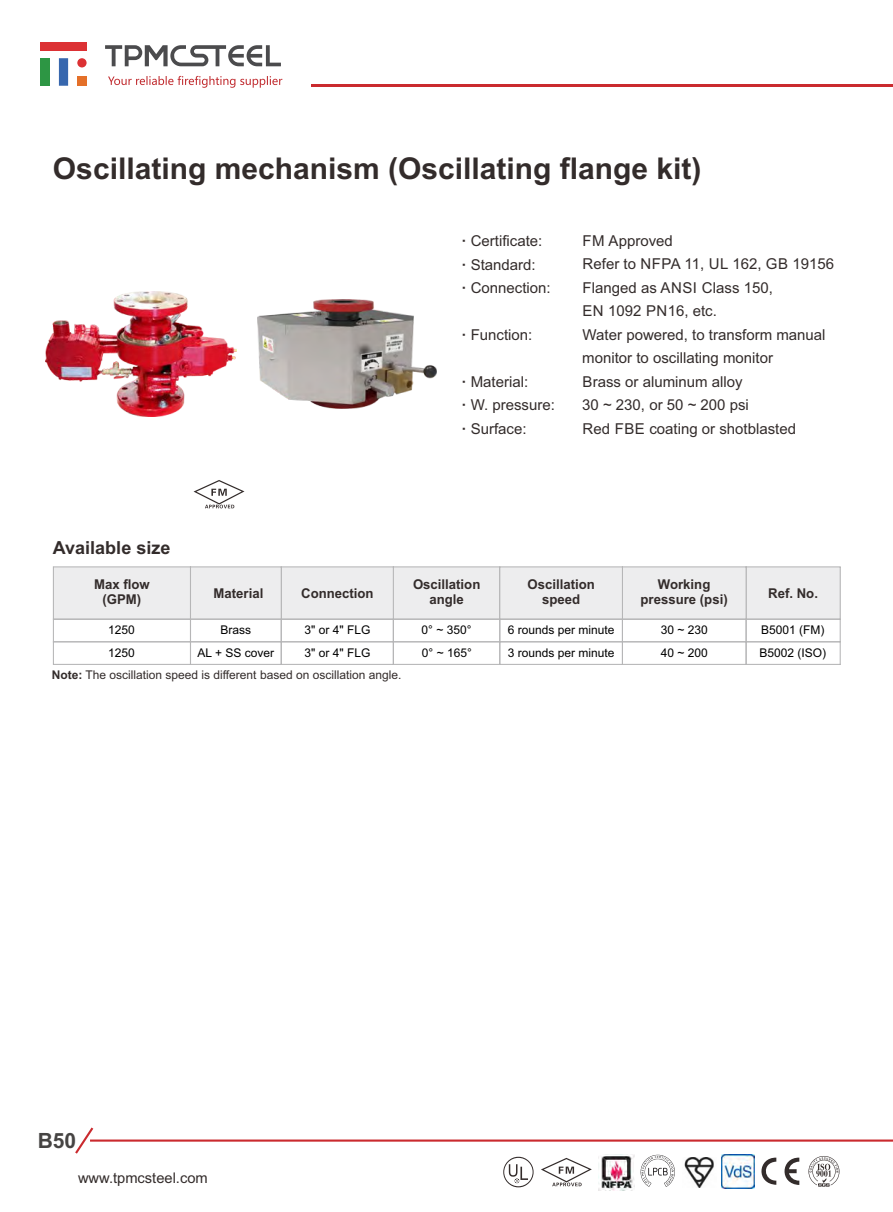
<style>
.page{position:relative;width:893px;height:1212px;background:#fff}
.page>*{position:absolute;margin:0;border:0;box-sizing:border-box;transform-origin:0 0}
.t1{font:700 30px "Arial";color:#332c2b}
.t2{font:700 21px "Arial";color:#464443}
.t3{font:700 18px "Arial";color:#332c2b}
.t4{font:15px/23.4px "Arial";color:#332c2b}
.t5{font:14.7px "Arial";color:#332c2b}
.t6{font:700 13.5px/15.1px "Arial";color:#332c2b;text-align:center}
.t7{font:12px/22.8px "Arial";color:#000}
.t8{font:12px "Arial";color:#332c2b}
.s1{font-weight:700}
</style>
<div class="page">
<hr style="left:90px;top:1139px;width:803px;height:2px;background:#ca2a2e">
<svg style="left:75px;top:1127px;width:20px;height:27px"></svg>
<hr style="left:311px;top:85px;width:582px;height:2px;background:#ca2a2e">
<div style="left:41px;top:42px;width:46px;height:8px;background:#dc3134"></div>
<div style="left:59px;top:58px;width:9px;height:28px;background:#3767ae"></div>
<div style="left:77px;top:76px;width:10px;height:10px;background:#e47029"></div>
<div style="left:41px;top:58px;width:9px;height:28px;background:#2d9644"></div>
<div style="left:77px;top:58px;width:10px;height:9px;background:#dc3134;border-radius:50%"></div>
<svg style="left:105px;top:45px;width:176px;height:21px"></svg>
<svg style="left:108px;top:76px;width:174px;height:12px"></svg>
<svg style="left:761px;top:1157px;width:38px;height:28px"></svg>
<img style="left:598px;top:1154px;width:36px;height:36px">
<img style="left:684px;top:1157px;width:30px;height:30px">
<svg style="left:640px;top:1155px;width:35px;height:32px"></svg>
<img style="left:721px;top:1154px;width:34px;height:34px">
<svg style="left:541px;top:1158px;width:51px;height:28px"></svg>
<svg style="left:503px;top:1157px;width:31px;height:30px"></svg>
<svg style="left:808px;top:1156px;width:31px;height:31px"></svg>
<img style="left:257px;top:299px;width:180px;height:109px">
<svg style="left:53px;top:566px;width:788px;height:99px"></svg>
<svg style="left:194px;top:480px;width:50px;height:28px"></svg>
<img style="left:46px;top:291px;width:190px;height:125px">
<h1 class="t1" style="left:53px;top:158px;width:650px">Oscillating mechanism (Oscillating flange kit)</h1>
<p class="t3" style="left:53px;top:541px;width:119px">Available size</p>
<p class="t4" style="left:462px;top:231px;width:91px"><span class="s1">·</span> Certificate: <span class="s1">·</span> Standard:<br><span class="s1">·</span> Connection:</p>
<p class="t4" style="left:462px;top:324px;width:72px"><span class="s1">·</span> Function:</p>
<p class="t4" style="left:462px;top:371px;width:95px"><span class="s1">·</span> Material:<br><span class="s1">·</span> W. pressure: <span class="s1">·</span> Surface:</p>
<p class="t4" style="left:582px;top:230px;width:254px">FM Approved<br>Refer to NFPA 11, UL 162, GB 19156<br>Flanged as ANSI Class 150,<br>EN 1092 PN16, etc.<br>Water powered, to transform manual monitor to oscillating monitor<br>Brass or aluminum alloy<br>30 ~ 230, or 50 ~ 200 psi<br>Red FBE coating or shotblasted</p>
<p class="t6" style="left:94px;top:578px;width:57px">Max flow (GPM)</p>
<p class="t6" style="left:413px;top:578px;width:69px">Oscillation angle</p>
<p class="t7" style="left:108px;top:620px;width:28px">1250<br>1250</p>
<p class="t7" style="left:422px;top:620px;width:52px">0° ~ 350°<br>0° ~ 165°</p>
<p class="t6" style="left:214px;top:587px;width:51px">Material</p>
<p class="t6" style="left:528px;top:578px;width:69px">Oscillation speed</p>
<p class="t6" style="left:641px;top:578px;width:89px">Working pressure (psi)</p>
<p class="t6" style="left:301px;top:587px;width:74px">Connection</p>
<p class="t7" style="left:304px;top:620px;width:67px">3" or 4" FLG<br>3" or 4" FLG</p>
<p class="t7" style="left:661px;top:620px;width:49px">30 ~ 230<br>40 ~ 200</p>
<p class="t7" style="left:508px;top:620px;width:108px">6 rounds per minute<br>3 rounds per minute</p>
<p class="t7" style="left:197px;top:620px;width:78px;text-align:center">Brass<br>AL + SS cover</p>
<p class="t8" style="left:52px;top:670px;width:351px"><span class="s1">Note:</span> The oscillation speed is different based on oscillation angle.</p>
<p class="t6" style="left:768px;top:587px;width:51px">Ref. No.</p>
<p class="t7" style="left:760px;top:620px;width:68px">B5001 (FM)<br>B5002 (ISO)</p>
<h2 class="t2" style="left:38px;top:1133px;width:40px">B50</h2>
<p class="t5" style="left:78px;top:1172px;width:131px">www.tpmcsteel.com</p>
</div>
